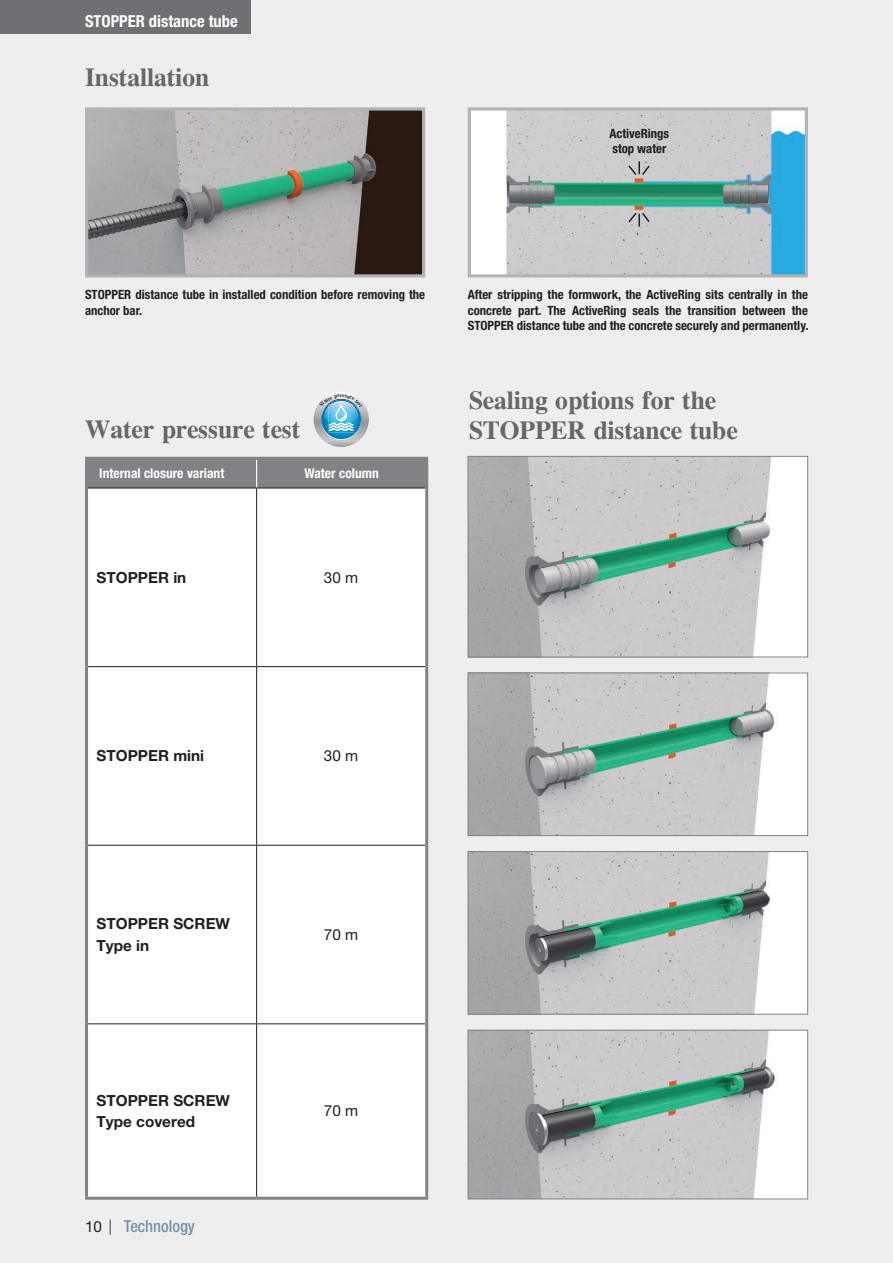
<style>
.page{position:relative;width:893px;height:1263px;background:#eeeeef}
.page>*{position:absolute;margin:0;border:0;box-sizing:border-box;transform-origin:0 0}
.t1{font:700 25.5px/30px "CG Times";color:#67676a}
.t2{font:700 condensed 16.5px "Helvetica Neue LT Pro";color:#fff}
.t3{font:500 condensed 16.5px "Helvetica Neue LT Pro";color:#7a92a7}
.t4{font:700 15.3px/21.8px "Helvetica Neue LT Pro";color:#231f20}
.t5{font:15.3px "Helvetica Neue LT Pro";color:#231f20}
.t6{font:700 condensed 13.5px "Helvetica Neue LT Pro";color:#fff}
.t7{font:700 condensed 12.75px/15.3px "Helvetica Neue LT Pro";color:#231f20}
.s1{font-weight:400;font-stretch:normal;font-size:15.3px;color:#231f20}
.s2{font-family:"CG Times";font-weight:400;font-stretch:normal;font-size:15.3px;color:#231f20}
</style>
<div class="page">
<div style="left:0;top:0;width:251px;height:34px;background:#6f7073"></div>
<div style="left:88px;top:489px;width:337px;height:708px;background:#fff"></div>
<div style="left:88px;top:460px;width:337px;height:28px;background:#808285"></div>
<hr style="left:88px;top:488px;width:169px;height:1px;background:#231f20">
<hr style="left:257px;top:488px;width:168px;height:1px;background:#231f20">
<hr style="left:85px;top:457px;width:172px;height:3px;background:#808285">
<hr style="left:85px;top:460px;width:3px;height:28px;background:#808285">
<hr style="left:257px;top:457px;width:171px;height:3px;background:#808285">
<hr style="left:425px;top:460px;width:3px;height:28px;background:#808285">
<hr style="left:85px;top:488px;width:3px;height:179px;background:#808285">
<hr style="left:425px;top:488px;width:3px;height:179px;background:#808285">
<hr style="left:85px;top:667px;width:3px;height:178px;background:#808285">
<hr style="left:425px;top:667px;width:3px;height:178px;background:#808285">
<hr style="left:85px;top:845px;width:3px;height:179px;background:#808285">
<hr style="left:425px;top:845px;width:3px;height:179px;background:#808285">
<hr style="left:85px;top:1024px;width:3px;height:173px;background:#808285">
<hr style="left:425px;top:1024px;width:3px;height:173px;background:#808285">
<hr style="left:85px;top:1197px;width:172px;height:3px;background:#808285">
<hr style="left:257px;top:1197px;width:171px;height:3px;background:#808285">
<hr style="left:256px;top:488px;width:1px;height:178px;background:#231f20">
<hr style="left:88px;top:666px;width:169px;height:1px;background:#231f20">
<hr style="left:257px;top:666px;width:168px;height:1px;background:#231f20">
<hr style="left:256px;top:667px;width:1px;height:178px;background:#231f20">
<hr style="left:88px;top:845px;width:169px;height:1px;background:#231f20">
<hr style="left:257px;top:845px;width:168px;height:1px;background:#231f20">
<hr style="left:256px;top:846px;width:1px;height:177px;background:#231f20">
<hr style="left:88px;top:1023px;width:169px;height:1px;background:#231f20">
<hr style="left:257px;top:1023px;width:168px;height:1px;background:#231f20">
<hr style="left:256px;top:1024px;width:1px;height:173px;background:#231f20">
<img style="left:89px;top:111px;width:332px;height:162px">
<div style="left:85px;top:107px;width:340px;height:170px;border:3px solid #b2b3b7"></div>
<img style="left:472px;top:111px;width:332px;height:162px">
<div style="left:468px;top:107px;width:340px;height:170px;border:3px solid #b2b3b7"></div>
<img style="left:470px;top:458px;width:336px;height:197px">
<div style="left:468px;top:456px;width:340px;height:201px;border:1px solid #808285"></div>
<img style="left:470px;top:675px;width:336px;height:159px">
<div style="left:468px;top:673px;width:340px;height:163px;border:1px solid #808285"></div>
<img style="left:470px;top:853px;width:336px;height:159px">
<div style="left:468px;top:851px;width:340px;height:163px;border:1px solid #808285"></div>
<img style="left:470px;top:1032px;width:336px;height:165px">
<div style="left:468px;top:1030px;width:340px;height:169px;border:1px solid #808285"></div>
<svg style="left:627px;top:161px;width:24px;height:16px"></svg>
<svg style="left:627px;top:211px;width:24px;height:15px"></svg>
<svg style="left:314px;top:392px;width:55px;height:55px"></svg>
<p class="t2" style="left:85px;top:11px;width:154px">STOPPER distance tube</p>
<h1 class="t1" style="left:85px;top:62px;width:126px">Installation</h1>
<p class="t7" style="left:609px;top:125px;width:61px">ActiveRings stop water</p>
<p class="t7" style="left:85px;top:287px;width:342px">STOPPER distance tube in installed condition before removing the anchor bar.</p>
<p class="t7" style="left:468px;top:287px;width:342px;text-align:justify">After stripping the formwork, the ActiveRing sits centrally in the concrete part. The ActiveRing seals the transition between the STOPPER distance tube and the concrete securely and permanently.</p>
<h1 class="t1" style="left:85px;top:414px;width:217px">Water pressure test</h1>
<p class="t6" style="left:99px;top:465px;width:127px">Internal closure variant</p>
<p class="t6" style="left:304px;top:465px;width:76px">Water column</p>
<p class="t4" style="left:97px;top:566px;width:91px">STOPPER in</p>
<p class="t5" style="left:324px;top:568px;width:36px">30 m</p>
<p class="t4" style="left:97px;top:745px;width:109px">STOPPER mini</p>
<p class="t5" style="left:324px;top:747px;width:36px">30 m</p>
<p class="t4" style="left:97px;top:912px;width:135px">STOPPER SCREW<br>Type in</p>
<p class="t5" style="left:324px;top:925px;width:36px">70 m</p>
<p class="t4" style="left:97px;top:1089px;width:135px">STOPPER SCREW<br>Type covered</p>
<p class="t5" style="left:324px;top:1102px;width:36px">70 m</p>
<p class="t3" style="left:85px;top:1216px;width:111px"><span class="s1">10</span> <span class="s2">|</span> Technology</p>
<h1 class="t1" style="left:469px;top:385px;width:270px">Sealing options for the<br>STOPPER distance tube</h1>
</div>
